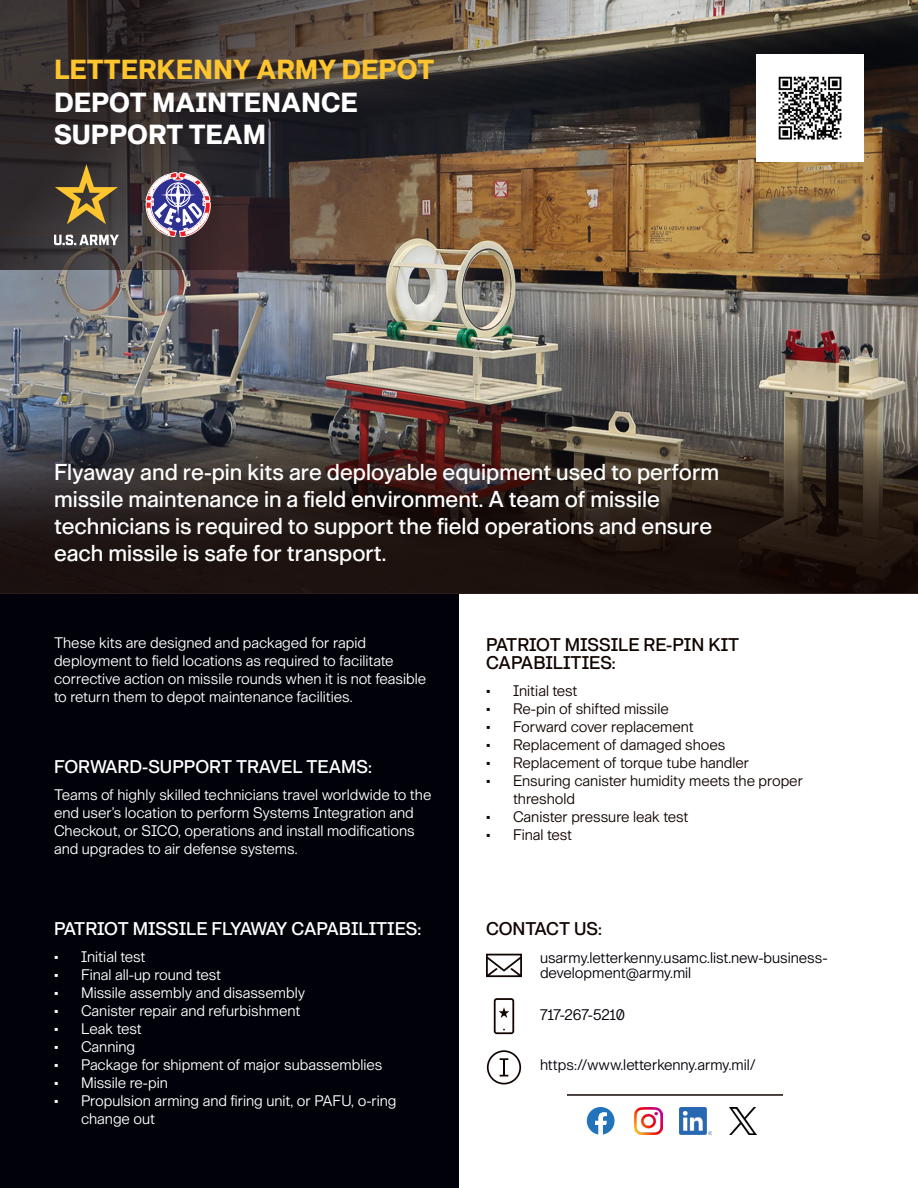
<style>
.page{position:relative;width:918px;height:1188px;background:#fff}
.page>*{position:absolute;margin:0;border:0;box-sizing:border-box;transform-origin:0 0}
.t1{font:27px "G.I. 750";color:#fff}
.t2{font:27px "G.I. 750";color:#fec52e}
.t3{font:22.5px/27px "G.I. 530";color:#fff}
.t4{font:18px "G.I. 530";color:#fff}
.t5{font:18px/18px "G.I. 530";color:#110501}
.t6{font:15px/18px "G.I. 400";color:#fff}
.t7{font:15px/18px "G.I. 400";color:#110501}
.t8{font:15px/15px "G.I. 400";color:#010209}
</style>
<div class="page">
<svg style="left:494px;top:998px;width:20px;height:36px"></svg>
<svg style="left:486px;top:954px;width:36px;height:23px"></svg>
<svg style="left:587px;top:1107px;width:28px;height:28px"></svg>
<img style="left:634px;top:1107px;width:28px;height:28px">
<img style="left:679px;top:1107px;width:33px;height:28px">
<img style="left:730px;top:1107px;width:27px;height:27px">
<svg style="left:487px;top:1050px;width:34px;height:34px"></svg>
<hr style="left:567px;top:1094px;width:216px;height:2px;background:#110501">
<img style="left:0;top:0;width:918px;height:405px">
<svg style="left:0;top:0;width:594px;height:270px;background:#4d4037"></svg>
<svg style="left:54px;top:235px;width:65px;height:10px"></svg>
<svg style="left:55px;top:164px;width:63px;height:60px;background:#6c5933"></svg>
<svg style="left:146px;top:172px;width:65px;height:65px"></svg>
<svg style="left:0;top:405px;width:918px;height:189px;background:#342a25"></svg>
<div style="left:0;top:594px;width:459px;height:594px;background:#010209"></div>
<svg style="left:917px;top:0;width:1px;height:230px"></svg>
<div style="left:756px;top:54px;width:108px;height:108px;background:#fff"></div>
<img style="left:778px;top:76px;width:64px;height:64px">
<p class="t2" style="left:54px;top:52px;width:382px">LETTERKENNY ARMY DEPOT</p>
<p class="t1" style="left:54px;top:85px;width:305px">DEPOT MAINTENANCE</p>
<p class="t1" style="left:54px;top:117px;width:214px">SUPPORT TEAM</p>
<p class="t3" style="left:54px;top:458px;width:667px">Flyaway and re-pin kits are deployable equipment used to perform missile maintenance in a field environment. A team of missile technicians is required to support the field operations and ensure each missile is safe for transport.</p>
<p class="t6" style="left:54px;top:634px;width:374px">These kits are designed and packaged for rapid deployment to field locations as required to facilitate corrective action on missile rounds when it is not feasible to return them to depot maintenance facilities.</p>
<p class="t4" style="left:54px;top:755px;width:319px">FORWARD-SUPPORT TRAVEL TEAMS:</p>
<p class="t6" style="left:54px;top:785px;width:379px">Teams of highly skilled technicians travel worldwide to the end user’s location to perform Systems Integration and Checkout, or SICO, operations and install modifications and upgrades to air defense systems.</p>
<p class="t4" style="left:54px;top:917px;width:369px">PATRIOT MISSILE FLYAWAY CAPABILITIES:</p>
<p class="t6" style="left:54px;top:947px;width:93px">• Initial test</p>
<p class="t6" style="left:54px;top:965px;width:169px">• Final all-up round test</p>
<p class="t6" style="left:54px;top:983px;width:253px">• Missile assembly and disassembly</p>
<p class="t6" style="left:54px;top:1001px;width:248px">• Canister repair and refurbishment</p>
<p class="t6" style="left:54px;top:1019px;width:89px">• Leak test</p>
<p class="t6" style="left:54px;top:1037px;width:83px">• Canning</p>
<p class="t6" style="left:54px;top:1055px;width:330px">• Package for shipment of major subassemblies</p>
<p class="t6" style="left:54px;top:1073px;width:115px">• Missile re-pin</p>
<p class="t6" style="left:81px;top:1091px;width:317px;text-indent:-27px">• Propulsion arming and firing unit, or PAFU, o-ring change out</p>
<p class="t5" style="left:486px;top:636px;width:255px">PATRIOT MISSILE RE-PIN KIT<br>CAPABILITIES:</p>
<p class="t7" style="left:486px;top:682px;width:93px">• Initial test</p>
<p class="t7" style="left:486px;top:700px;width:184px">• Re-pin of shifted missile</p>
<p class="t7" style="left:486px;top:718px;width:209px">• Forward cover replacement</p>
<p class="t7" style="left:486px;top:736px;width:241px">• Replacement of damaged shoes</p>
<p class="t7" style="left:486px;top:754px;width:265px">• Replacement of torque tube handler</p>
<p class="t7" style="left:513px;top:772px;width:292px;text-indent:-27px">• Ensuring canister humidity meets the proper threshold</p>
<p class="t7" style="left:486px;top:808px;width:204px">• Canister pressure leak test</p>
<p class="t7" style="left:486px;top:826px;width:88px">• Final test</p>
<p class="t5" style="left:486px;top:919px;width:117px">CONTACT US:</p>
<p class="t8" style="left:540px;top:950px;width:289px">usarmy.letterkenny.usamc.list.new-business&shy;development@army.mil</p>
<p class="t8" style="left:540px;top:1007px;width:87px">717-267-5210</p>
<p class="t8" style="left:540px;top:1057px;width:217px">https://www.letterkenny.army.mil/</p>
</div>
